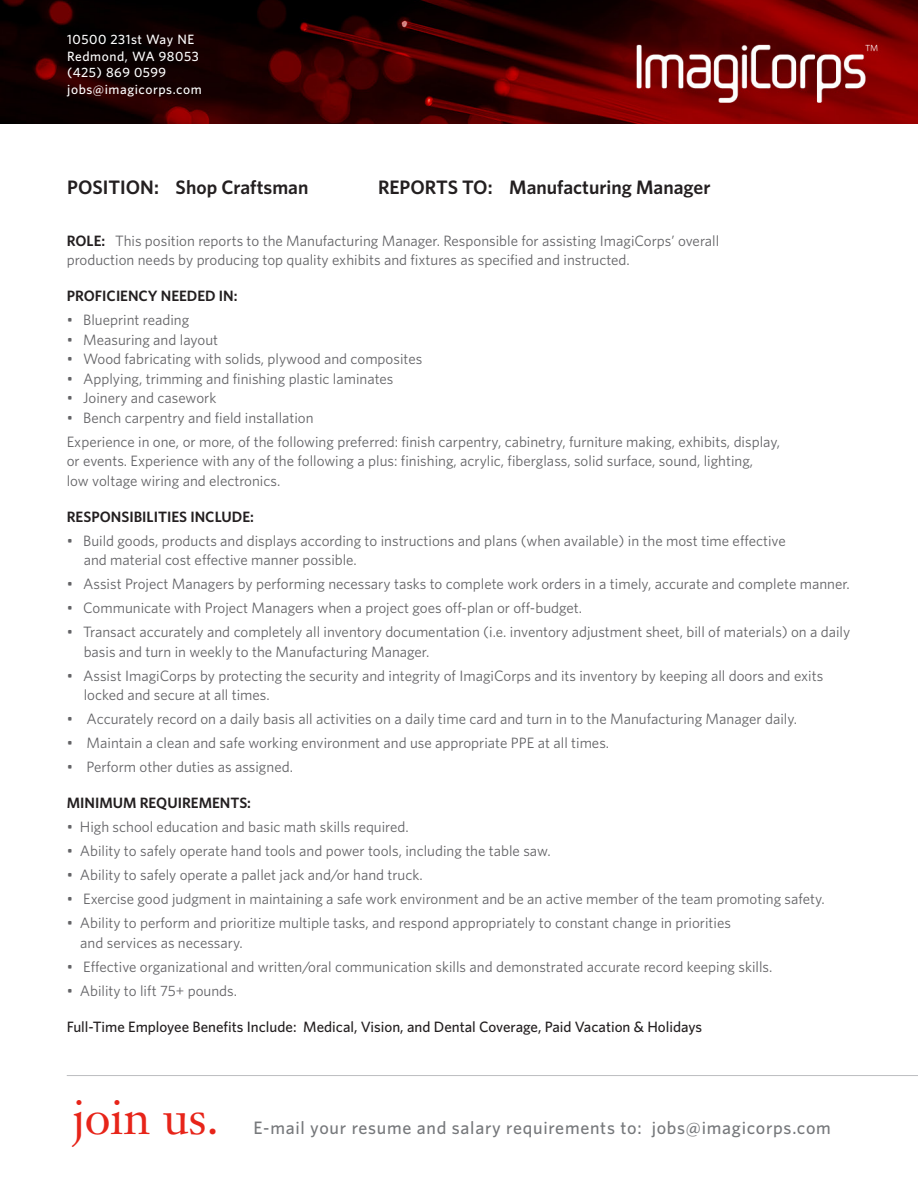
<style>
.page{position:relative;width:918px;height:1188px;background:#fff}
.page>*{position:absolute;margin:0;border:0;box-sizing:border-box;transform-origin:0 0}
.t1{font:48px "Janson Text";color:#e72419}
.t2{font:600 19.5px "Whitney";color:#231f20}
.t3{font:500 18px "Whitney";letter-spacing:.04em;color:#76787b}
.t4{font:15px/19.5px "Whitney";color:#636366}
.t5{font:500 15px "Whitney";color:#231f20}
.t6{font:600 15px "Whitney";color:#231f20}
.t7{font:500 13.5px "Whitney";letter-spacing:.04em;color:#fff}
.s1{font-weight:600;color:#231f20}
</style>
<div class="page">
<img style="left:0;top:0;width:918px;height:123px">
<hr style="left:67px;top:1075px;width:851px;height:1px;background:#bcbdc0">
<p class="t7" style="left:67px;top:31px;width:128px">10500 231st Way NE</p>
<p class="t7" style="left:67px;top:47px;width:133px">Redmond, WA 98053</p>
<p class="t7" style="left:67px;top:64px;width:100px">(425) 869 0599</p>
<p class="t7" style="left:67px;top:80px;width:136px">jobs@imagicorps.com</p>
<p class="t2" style="left:67px;top:174px;width:243px">POSITION: Shop Craftsman</p>
<p class="t4" style="left:67px;top:230px;width:654px"><span class="s1">ROLE:</span> This position reports to the Manufacturing Manager. Responsible for assisting ImagiCorps’ overall</p>
<p class="t4" style="left:67px;top:250px;width:565px">production needs by producing top quality exhibits and fixtures as specified and instructed.</p>
<p class="t6" style="left:67px;top:286px;width:172px">PROFICIENCY NEEDED IN:</p>
<p class="t4" style="left:67px;top:310px;width:124px">• Blueprint reading</p>
<p class="t4" style="left:67px;top:329px;width:153px">• Measuring and layout</p>
<p class="t4" style="left:67px;top:349px;width:357px">• Wood fabricating with solids, plywood and composites</p>
<p class="t4" style="left:67px;top:368px;width:328px">• Applying, trimming and finishing plastic laminates</p>
<p class="t4" style="left:67px;top:388px;width:151px">• Joinery and casework</p>
<p class="t4" style="left:67px;top:407px;width:248px">• Bench carpentry and field installation</p>
<p class="t4" style="left:67px;top:431px;width:715px">Experience in one, or more, of the following preferred: finish carpentry, cabinetry, furniture making, exhibits, display,</p>
<p class="t4" style="left:67px;top:451px;width:688px">or events. Experience with any of the following a plus: finishing, acrylic, fiberglass, solid surface, sound, lighting,</p>
<p class="t4" style="left:67px;top:470px;width:215px">low voltage wiring and electronics.</p>
<p class="t6" style="left:67px;top:507px;width:189px">RESPONSIBILITIES INCLUDE:</p>
<p class="t4" style="left:84px;top:530px;width:704px;text-indent:-17px">• Build goods, products and displays according to instructions and plans (when available) in the most time effective and material cost effective manner possible.</p>
<p class="t4" style="left:67px;top:574px;width:785px">• Assist Project Managers by performing necessary tasks to complete work orders in a timely, accurate and complete manner.</p>
<p class="t4" style="left:67px;top:598px;width:517px">• Communicate with Project Managers when a project goes off-plan or off-budget.</p>
<p class="t4" style="left:84px;top:622px;width:768px;text-indent:-17px">• Transact accurately and completely all inventory documentation (i.e. inventory adjustment sheet, bill of materials) on a daily basis and turn in weekly to the Manufacturing Manager.</p>
<p class="t4" style="left:84px;top:665px;width:741px;text-indent:-17px">• Assist ImagiCorps by protecting the security and integrity of ImagiCorps and its inventory by keeping all doors and exits locked and secure at all times.</p>
<p class="t4" style="left:67px;top:709px;width:732px">• Accurately record on a daily basis all activities on a daily time card and turn in to the Manufacturing Manager daily.</p>
<p class="t4" style="left:67px;top:733px;width:544px">• Maintain a clean and safe working environment and use appropriate PPE at all times.</p>
<p class="t4" style="left:67px;top:757px;width:228px">• Perform other duties as assigned.</p>
<p class="t6" style="left:67px;top:793px;width:186px">MINIMUM REQUIREMENTS:</p>
<p class="t4" style="left:67px;top:817px;width:344px">• High school education and basic math skills required.</p>
<p class="t4" style="left:67px;top:841px;width:486px">• Ability to safely operate hand tools and power tools, including the table saw.</p>
<p class="t4" style="left:67px;top:865px;width:358px">• Ability to safely operate a pallet jack and/or hand truck.</p>
<p class="t4" style="left:67px;top:889px;width:760px">• Exercise good judgment in maintaining a safe work environment and be an active member of the team promoting safety.</p>
<p class="t4" style="left:80px;top:913px;width:652px;text-indent:-14px">• Ability to perform and prioritize multiple tasks, and respond appropriately to constant change in priorities and services as necessary.</p>
<p class="t4" style="left:67px;top:956px;width:707px">• Effective organizational and written/oral communication skills and demonstrated accurate record keeping skills.</p>
<p class="t4" style="left:67px;top:980px;width:172px">• Ability to lift 75+ pounds.</p>
<p class="t5" style="left:67px;top:1017px;width:637px">Full-Time Employee Benefits Include: Medical, Vision, and Dental Coverage, Paid Vacation &amp; Holidays</p>
<p class="t2" style="left:378px;top:174px;width:334px">REPORTS TO: Manufacturing Manager</p>
<p class="t1" style="left:72px;top:1087px;width:148px">join us.</p>
<p class="t3" style="left:254px;top:1116px;width:579px">E-mail your resume and salary requirements to: jobs@imagicorps.com</p>
</div>
